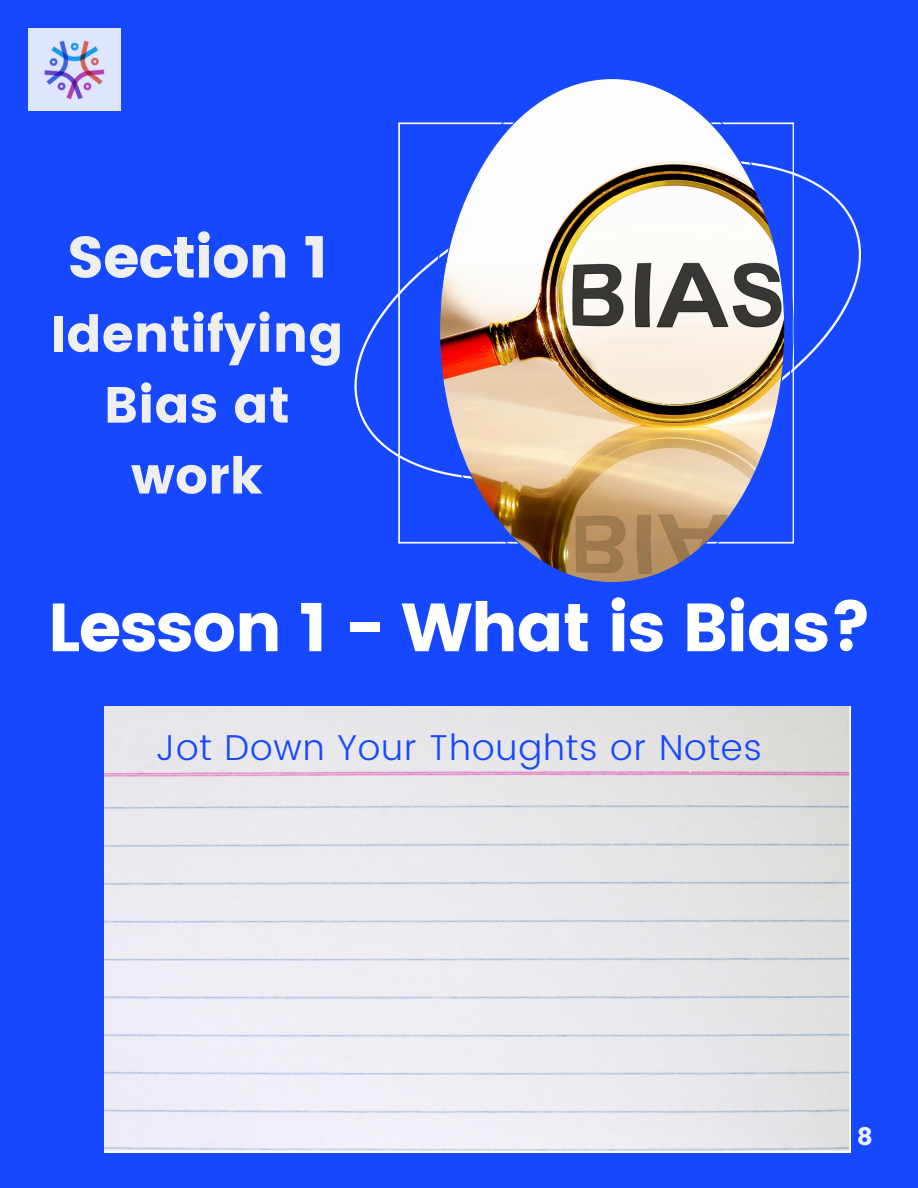
<style>
.page{position:relative;width:918px;height:1188px;background:#1649ff}
.page>*{position:absolute;margin:0;border:0;box-sizing:border-box;transform-origin:0 0}
.t1{font:67.95px "Poppins";letter-spacing:-.025em;color:#fff}
.t2{font:58.35px "Poppins";letter-spacing:-.025em;color:#efefef}
.t3{font:50.85px/70.8px "Poppins";color:#efefef;text-align:center}
.t4{font:300 36px "Poppins";letter-spacing:.025em;color:#1649ff}
.t5{font:24px "Poppins";color:#efefef}
</style>
<div class="page">
<svg style="left:354px;top:122px;width:507px;height:421px"></svg>
<svg style="left:431px;top:79px;width:363px;height:503px"></svg>
<img style="left:104px;top:707px;width:746px;height:445px">
<img style="left:28px;top:28px;width:93px;height:82px">
<h2 class="t2" style="left:67px;top:223px;width:263px">Section 1</h2>
<h2 class="t3" style="left:50px;top:299px;width:295px">Identifying<br>Bias at work</h2>
<p class="t1" style="left:48px;top:588px;width:826px">Lesson 1 - What is Bias?</p>
<h1 class="t4" style="left:156px;top:727px;width:608px">Jot Down Your Thoughts or Notes</h1>
<p class="t5" style="left:857px;top:1122px;width:17px">8</p>
</div>
